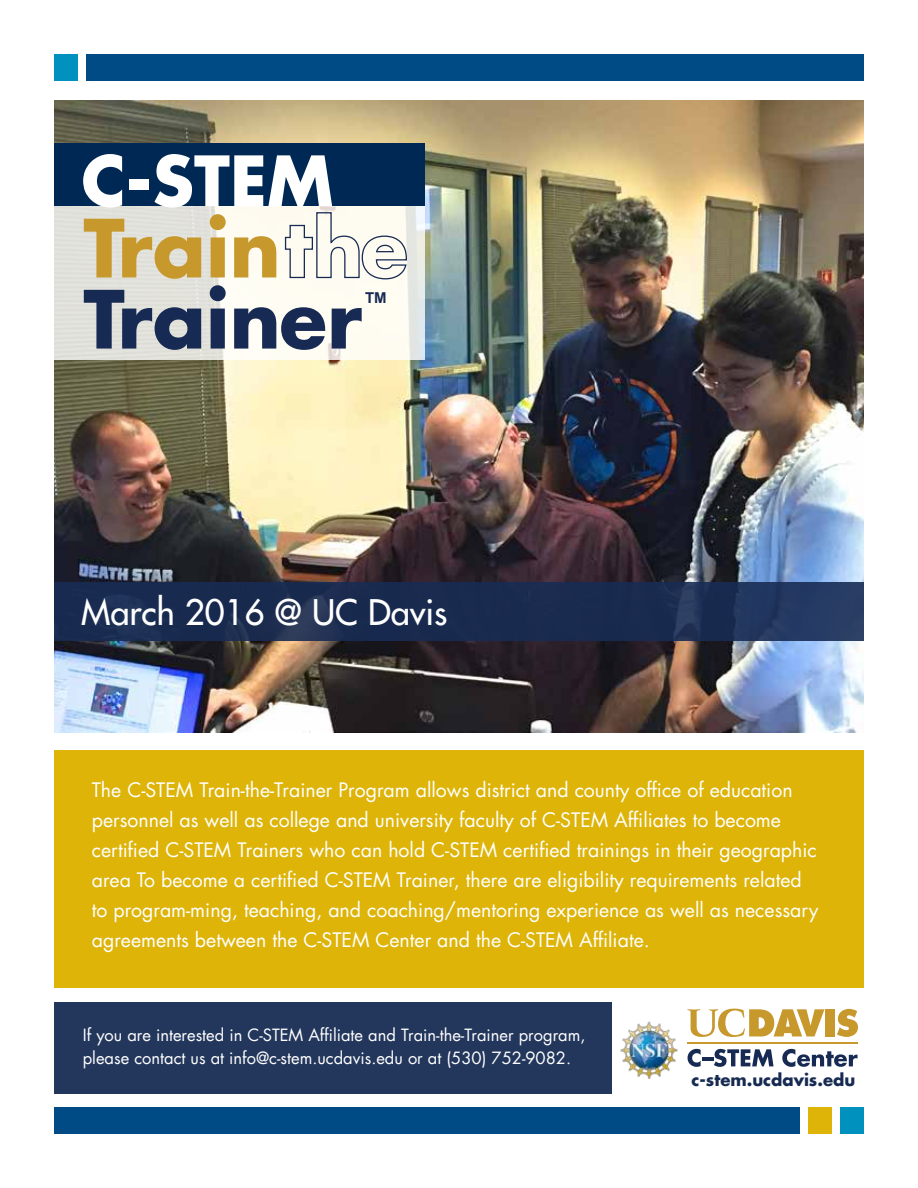
<style>
.page{position:relative;width:918px;height:1188px;background:#fff}
.page>*{position:absolute;margin:0;border:0;box-sizing:border-box;transform-origin:0 0}
.t1{font:700 78px "Futura UC Davis";color:#172a53}
.t2{font:700 78px "Futura UC Davis";color:#c7982c}
.t3{font:700 67.5px "Futura UC Davis";color:#fff}
.t4{font:500 34.5px "Futura UC Davis";color:#fff}
.t5{font:19.5px/30px "Futura UC Davis";color:#fff}
.t6{font:16.5px/22.5px "Futura UC Davis";color:#fff}
.t7{font:700 16.5px "Futura UC Davis";color:#172b52}
.t8{font:700 15px "Arial";color:#172a53}
</style>
<div class="page">
<div style="left:54px;top:1107px;width:746px;height:27px;background:#004b85"></div>
<div style="left:86px;top:54px;width:778px;height:27px;background:#004b85"></div>
<div style="left:840px;top:1107px;width:24px;height:27px;background:#0091bf"></div>
<div style="left:54px;top:54px;width:24px;height:27px;background:#0091bf"></div>
<div style="left:808px;top:1107px;width:24px;height:27px;background:#deb408"></div>
<img style="left:54px;top:100px;width:810px;height:633px">
<svg style="left:54px;top:583px;width:810px;height:58px;fill:#1a2b4f"></svg>
<div style="left:54px;top:1002px;width:558px;height:92px;background:#23365c"></div>
<div style="left:54px;top:751px;width:810px;height:237px;background:#deb408"></div>
<img style="left:620px;top:1021px;width:58px;height:58px">
<svg style="left:837px;top:1009px;width:21px;height:28px"></svg>
<div style="left:825px;top:1009px;width:10px;height:28px;background:#c7982c"></div>
<svg style="left:687px;top:1008px;width:137px;height:29px"></svg>
<hr style="left:687px;top:1043px;width:171px;height:1px;background:#c7982c">
<svg style="left:688px;top:1049px;width:13px;height:18px"></svg>
<hr style="left:702px;top:1057px;width:11px;height:4px;background:#172a53">
<svg style="left:714px;top:1049px;width:60px;height:18px"></svg>
<svg style="left:782px;top:1049px;width:76px;height:18px"></svg>
<svg style="left:54px;top:206px;width:371px;height:154px;fill:#e5e5df"></svg>
<svg style="left:284px;top:212px;width:124px;height:68px"></svg>
<div style="left:54px;top:144px;width:371px;height:62px;background:#002855"></div>
<h2 class="t3" style="left:81px;top:136px;width:254px">C-STEM</h2>
<h1 class="t2" style="left:83px;top:196px;width:199px">Train</h1>
<h1 class="t1" style="left:83px;top:267px;width:280px">Trainer</h1>
<p class="t8" style="left:365px;top:288px;width:23px">TM</p>
<h3 class="t4" style="left:81px;top:590px;width:368px">March 2016 @ UC Davis</h3>
<p class="t5" style="left:92px;top:775px;width:728px">The C-STEM Train-the-Trainer Program allows district and county office of education personnel as well as college and university faculty of C-STEM Affiliates to become certified C-STEM Trainers who can hold C-STEM certified trainings in their geographic area To become a certified C-STEM Trainer, there are eligibility requirements related to program-ming, teaching, and coaching/mentoring experience as well as necessary agreements between the C-STEM Center and the C-STEM Affiliate.</p>
<p class="t6" style="left:83px;top:1024px;width:504px">If you are interested in C-STEM Affiliate and Train-the-Trainer program, please contact us at info@c-stem.ucdavis.edu or at (530) 752-9082.</p>
<p class="t7" style="left:692px;top:1069px;width:165px">c-stem.ucdavis.edu</p>
</div>
